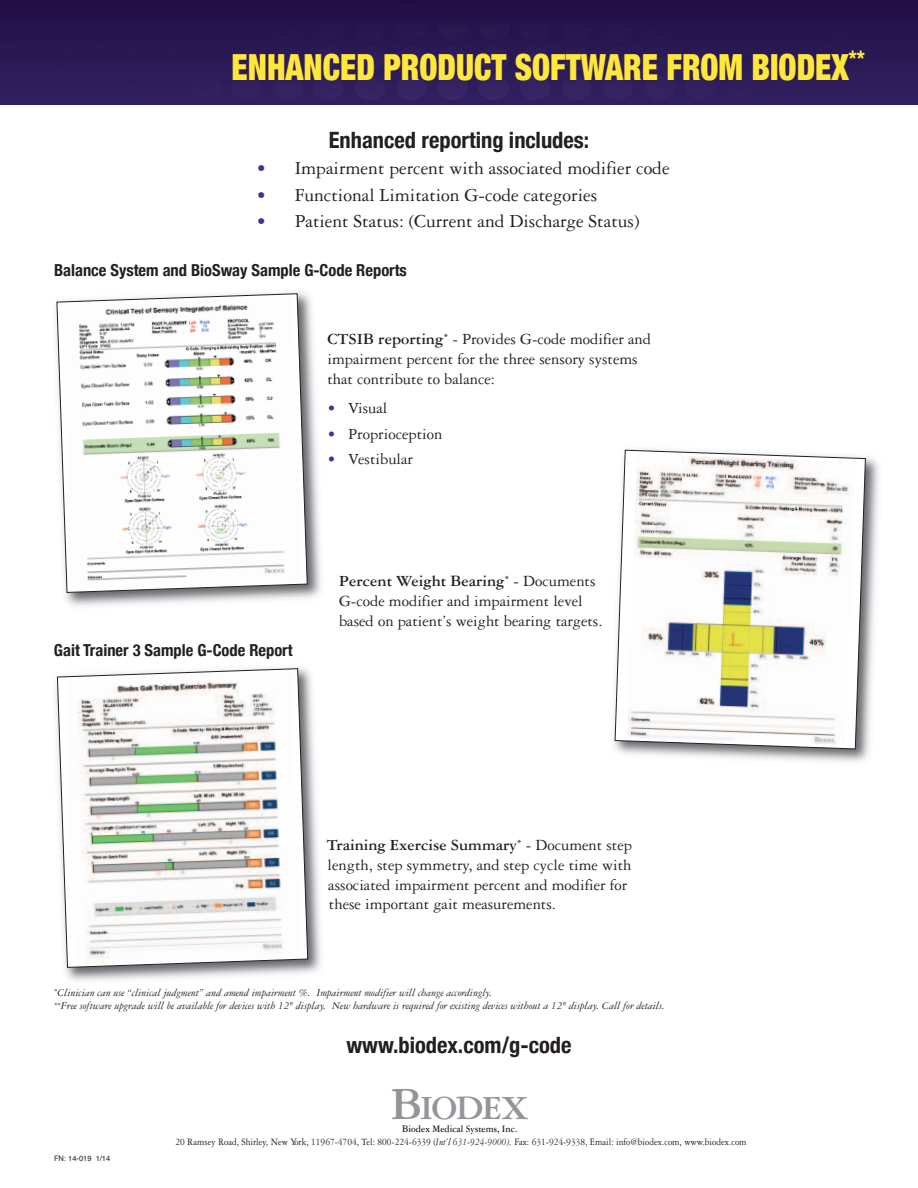
<style>
.page{position:relative;width:918px;height:1188px;background:#fff}
.page>*{position:absolute;margin:0;border:0;box-sizing:border-box;transform-origin:0 0}
.t1{font:700 48px "Garamond Three";color:#939598}
.t2{font:900 condensed 36px "Helvetica Neue";color:#ffe73c;scale:.9 1}
.t3{font:700 36px "Garamond Three";letter-spacing:-.05em;color:#939598}
.t4{font:700 condensed 22.5px "Helvetica Neue";color:#231f20}
.t5{font:19.5px "Garamond Three";color:#231f20}
.t6{font:16.5px/19.8px "Garamond Three";color:#231f20}
.t7{font:700 condensed 16.5px "Helvetica Neue";color:#231f20}
.t8{font:italic 11.25px/13.5px "Garamond Three";color:#231f20}
.t9{font:10.5px "Garamond Three";color:#231f20;scale:.9 1}
.t10{font:700 10.5px "Garamond Three";color:#231f20;scale:.9 1}
.t11{font:7.5px "Helvetica";color:#231f20}
.s1{color:#482f92}
.s2{font-weight:700}
.s3{font-style:italic}
</style>
<div class="page">
<img style="left:0;top:0;width:918px;height:105px">
<img style="left:55px;top:292px;width:266px;height:314px">
<svg style="left:56px;top:293px;width:252px;height:300px"></svg>
<img style="left:55px;top:667px;width:266px;height:314px">
<svg style="left:57px;top:668px;width:252px;height:300px"></svg>
<img style="left:617px;top:457px;width:262px;height:305px">
<svg style="left:614px;top:449px;width:252px;height:301px"></svg>
<h2 class="t2" style="left:232px;top:45px;width:705px">ENHANCED PRODUCT SOFTWARE FROM BIODEX<sup>**</sup></h2>
<h3 class="t4" style="left:329px;top:127px;width:262px">Enhanced reporting includes:</h3>
<p class="t5" style="left:256px;top:162px;width:415px"><span class="s1">•</span> Impairment percent with associated modifier code</p>
<p class="t5" style="left:256px;top:188px;width:342px"><span class="s1">•</span> Functional Limitation G-code categories</p>
<p class="t5" style="left:256px;top:215px;width:384px"><span class="s1">•</span> Patient Status: (Current and Discharge Status)</p>
<p class="t7" style="left:54px;top:260px;width:354px">Balance System and BioSway Sample G-Code Reports</p>
<p class="t6" style="left:327px;top:331px;width:325px"><span class="s2">CTSIB reporting</span><sup>*</sup> - Provides G-code modifier and impairment percent for the three sensory systems that contribute to balance:</p>
<p class="t6" style="left:327px;top:399px;width:62px"><span class="s1">•</span> Visual</p>
<p class="t6" style="left:327px;top:425px;width:116px"><span class="s1">•</span> Proprioception</p>
<p class="t6" style="left:327px;top:451px;width:87px"><span class="s1">•</span> Vestibular</p>
<p class="t7" style="left:54px;top:640px;width:240px">Gait Trainer 3 Sample G-Code Report</p>
<p class="t6" style="left:339px;top:573px;width:265px"><span class="s2">Percent Weight Bearing</span><sup>*</sup> - Documents<br>G-code modifier and impairment level based on patient’s weight bearing targets.</p>
<p class="t6" style="left:327px;top:837px;width:307px"><span class="s2">Training Exercise Summary</span><sup>*</sup> - Document step length, step symmetry, and step cycle time with associated impairment percent and modifier for these important gait measurements.</p>
<p class="t8" style="left:54px;top:987px;width:612px"><sup>*</sup>Clinician can use “clinical judgment” and amend impairment %. Impairment modifier will change accordingly.<br><sup>**</sup>Free software upgrade will be available for devices with 12" display. New hardware is required for existing devices without a 12" display. Call for details.</p>
<h3 class="t4" style="left:346px;top:1031px;width:227px">www.biodex.com/g-code</h3>
<p class="t11" style="left:54px;top:1155px;width:58px">FN: 14-019 1/14</p>
<h1 class="t1" style="left:391px;top:1088px;width:34px">B</h1>
<p class="t10" style="left:402px;top:1125px;width:129px">Biodex Medical Systems, Inc.</p>
<h2 class="t3" style="left:420px;top:1096px;width:111px">IODEX</h2>
<p class="t9" style="left:176px;top:1138px;width:636px">20 Ramsey Road, Shirley, New York, 11967-4704, Tel: 800-224-6339 (<span class="s3">Int’l 631-924-9000),</span> Fax: 631-924-9338, Email: info@biodex.com, www.biodex.com</p>
</div>
